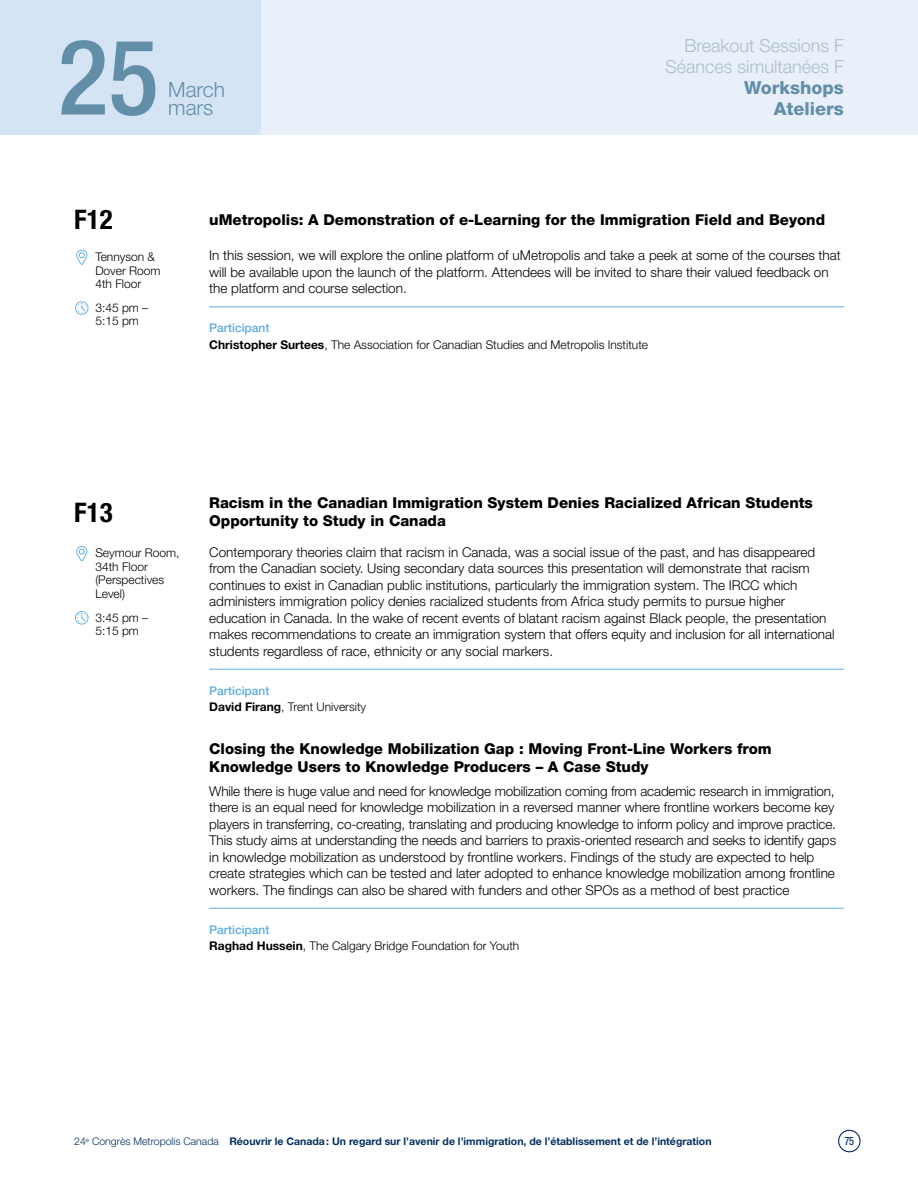
<style>
.page{position:relative;width:918px;height:1188px;background:#fff}
.page>*{position:absolute;margin:0;border:0;box-sizing:border-box;transform-origin:0 0}
.t1{font:500 condensed 105px "Helvetica Neue";color:#628fa7}
.t2{font:700 condensed 27px "Helvetica Neue";color:#000}
.t3{font:300 21px/18px "Helvetica Neue";color:#628fa7}
.t4{font:300 18px/21px "Helvetica Neue";color:#abbdcc;text-align:right}
.t5{font:800 18px/21px "Helvetica Neue";color:#628fa7;text-align:right}
.t6{font:800 15px/18px "Helvetica Neue";color:#000}
.t7{font:300 13.5px/16.5px "Helvetica Neue";color:#000}
.t8{font:300 12px/13.5px "Helvetica Neue";color:#000}
.t9{font:12px "Knockout HTF29 Junior Liteweight";color:#042f60}
.t10{font:700 10.5px "Helvetica Neue";color:#042f60}
.s1{font-weight:500;color:#5cacdf}
.s2{font-weight:700}
.s3{font-weight:300}
</style>
<div class="page">
<div style="left:261px;top:0;width:657px;height:135px;background:#e9f0fa"></div>
<div style="left:0;top:0;width:261px;height:135px;background:#d4e4f5"></div>
<div style="left:838px;top:1130px;width:23px;height:22px;border:1px solid #042f60;border-radius:50%"></div>
<hr style="left:209px;top:306px;width:635px;height:1px;background:#5cacdf">
<svg style="left:76px;top:250px;width:12px;height:15px"></svg>
<svg style="left:75px;top:301px;width:14px;height:14px"></svg>
<hr style="left:209px;top:669px;width:635px;height:1px;background:#5cacdf">
<hr style="left:209px;top:908px;width:635px;height:1px;background:#5cacdf">
<svg style="left:76px;top:546px;width:12px;height:15px"></svg>
<svg style="left:75px;top:611px;width:14px;height:14px"></svg>
<h1 class="t1" style="left:58px;top:15px;width:102px">25</h1>
<h3 class="t4" style="left:665px;top:34px;width:180px">Breakout Sessions F<br>Séances simultanées F</h3>
<h3 class="t5" style="left:744px;top:77px;width:101px">Workshops<br>Ateliers</h3>
<h3 class="t3" style="left:168px;top:80px;width:58px">March mars</h3>
<h2 class="t2" style="left:74px;top:204px;width:40px">F12</h2>
<p class="t6" style="left:209px;top:210px;width:617px">uMetropolis: A Demonstration of e-Learning for the Immigration Field and Beyond</p>
<p class="t8" style="left:95px;top:250px;width:67px">Tennyson &amp;<br>Dover Room<br>4th Floor</p>
<p class="t8" style="left:95px;top:301px;width:54px">3:45 pm –<br>5:15 pm</p>
<p class="t7" style="left:209px;top:247px;width:633px">In this session, we will explore the online platform of uMetropolis and take a peek at some of the courses that will be available upon the launch of the platform. Attendees will be invited to share their valued feedback on the platform and course selection.</p>
<p class="t8" style="left:209px;top:320px;width:440px;line-height:16.2px"><span class="s1">Participant<br></span><span class="s2">Christopher Surtees</span>, The Association for Canadian Studies and Metropolis Institute</p>
<h2 class="t2" style="left:74px;top:496px;width:40px">F13</h2>
<p class="t6" style="left:209px;top:493px;width:605px">Racism in the Canadian Immigration System Denies Racialized African Students<br>Opportunity to Study in Canada</p>
<p class="t8" style="left:95px;top:546px;width:86px">Seymour Room,<br>34th Floor (Perspectives<br>Level)</p>
<p class="t8" style="left:95px;top:610px;width:54px">3:45 pm –<br>5:15 pm</p>
<p class="t7" style="left:209px;top:543px;width:627px">Contemporary theories claim that racism in Canada, was a social issue of the past, and has disappeared from the Canadian society. Using secondary data sources this presentation will demonstrate that racism continues to exist in Canadian public institutions, particularly the immigration system. The IRCC which administers immigration policy denies racialized students from Africa study permits to pursue higher education in Canada. In the wake of recent events of blatant racism against Black people, the presentation makes recommendations to create an immigration system that offers equity and inclusion for all international students regardless of race, ethnicity or any social markers.</p>
<p class="t8" style="left:209px;top:682px;width:158px;line-height:16.2px"><span class="s1">Participant<br></span><span class="s2">David Firang</span>, Trent University</p>
<p class="t6" style="left:209px;top:739px;width:564px">Closing the Knowledge Mobilization Gap : Moving Front-Line Workers from<br>Knowledge Users to Knowledge Producers – A Case Study</p>
<p class="t7" style="left:209px;top:782px;width:628px">While there is huge value and need for knowledge mobilization coming from academic research in immigration, there is an equal need for knowledge mobilization in a reversed manner where frontline workers become key players in transferring, co-creating, translating and producing knowledge to inform policy and improve practice.<br>This study aims at understanding the needs and barriers to praxis-oriented research and seeks to identify gaps in knowledge mobilization as understood by frontline workers. Findings of the study are expected to help create strategies which can be tested and later adopted to enhance knowledge mobilization among frontline workers. The findings can also be shared with funders and other SPOs as a method of best practice</p>
<p class="t8" style="left:209px;top:921px;width:312px;line-height:16.2px"><span class="s1">Participant<br></span><span class="s2">Raghad Hussein</span>, The Calgary Bridge Foundation for Youth</p>
<p class="t10" style="left:74px;top:1135px;width:639px"><span class="s3">24</span><sup>e</sup> <span class="s3">Congrès Metropolis Canada</span> Réouvrir le Canada: Un regard sur l’avenir de l’immigration, de l’établissement et de l’intégration</p>
<p class="t9" style="left:845px;top:1135px;width:11px">75</p>
</div>
